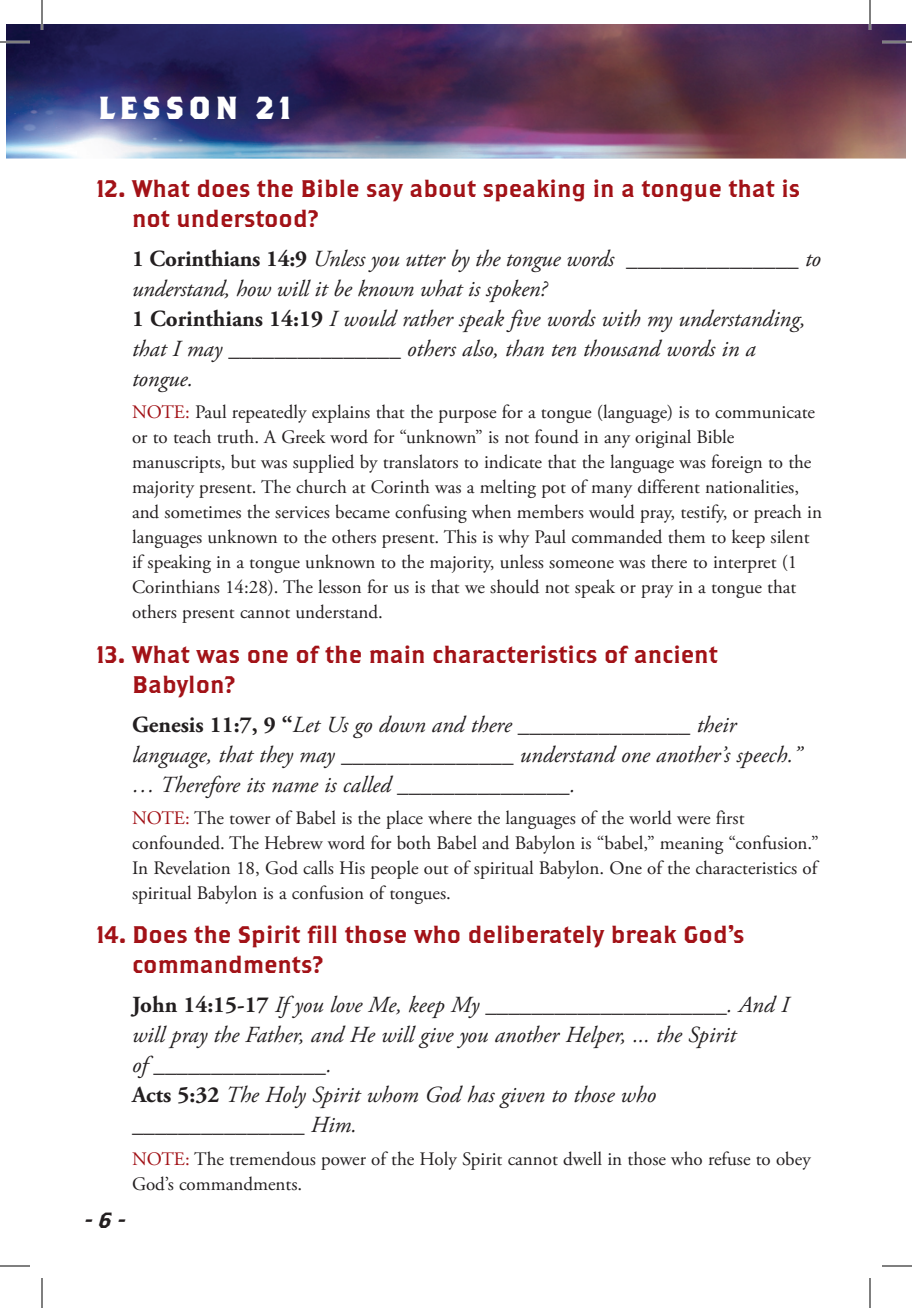
<style>
.page{position:relative;width:912px;height:1308px;background:#fff}
.page>*{position:absolute;margin:0;border:0;box-sizing:border-box;transform-origin:0 0}
.t1{font:700 31.8px "Brothers OT";letter-spacing:.15em;color:#fff}
.QUESTION{font:24px/30px "Brothers OT";color:#a21217}
.VERSES{font:italic 23px/30px "Adobe Garamond Pro";color:#231f20}
.t2{font:22px "Brothers OT Super Slant";color:#231f20}
.NOTE{font:19px/25px "Adobe Garamond Pro";color:#231f20}
.s1{font-weight:700;font-style:normal}
.s2{color:#a21217}
</style>
<div class="page">
<img style="left:6px;top:24px;width:900px;height:134px">
<hr style="left:0;top:41px;width:30px;height:2px;background:#fff">
<hr style="left:882px;top:41px;width:30px;height:2px;background:#fff">
<hr style="left:41px;top:0;width:2px;height:30px;background:#fff">
<hr style="left:869px;top:0;width:2px;height:30px;background:#fff">
<hr style="left:0;top:42px;width:30px;height:1px;background:#000">
<hr style="left:882px;top:42px;width:30px;height:1px;background:#000">
<hr style="left:0;top:1266px;width:30px;height:1px;background:#000">
<hr style="left:882px;top:1266px;width:30px;height:1px;background:#000">
<hr style="left:42px;top:0;width:1px;height:30px;background:#000">
<hr style="left:42px;top:1278px;width:1px;height:30px;background:#000">
<hr style="left:870px;top:0;width:1px;height:30px;background:#000">
<hr style="left:870px;top:1278px;width:1px;height:30px;background:#000">
<p class="t1" style="left:98px;top:93px;width:195px">LESSON 21</p>
<p class="QUESTION" style="left:132px;top:175px;width:670px;text-indent:-36px">12. What does the Bible say about speaking in a tongue that is not understood?</p>
<p class="VERSES" style="left:132px;top:245px;width:690px"><span class="s1">1 Corinthians 14:9</span> Unless you utter by the tongue words _______________ to understand, how will it be known what is spoken?</p>
<p class="VERSES" style="left:132px;top:305px;width:675px"><span class="s1">1 Corinthians 14:19</span> I would rather speak five words with my understanding, that I may _______________ others also, than ten thousand words in a tongue.</p>
<p class="NOTE" style="left:132px;top:401px;width:692px"><span class="s2">NOTE:</span> Paul repeatedly explains that the purpose for a tongue (language) is to communicate or to teach truth. A Greek word for “unknown” is not found in any original Bible manuscripts, but was supplied by translators to indicate that the language was foreign to the majority present. The church at Corinth was a melting pot of many different nationalities, and sometimes the services became confusing when members would pray, testify, or preach in languages unknown to the others present. This is why Paul commanded them to keep silent if speaking in a tongue unknown to the majority, unless someone was there to interpret (1<br>Corinthians 14:28). The lesson for us is that we should not speak or pray in a tongue that others present cannot understand.</p>
<p class="QUESTION" style="left:132px;top:641px;width:587px;text-indent:-36px">13. What was one of the main characteristics of ancient<br>Babylon?</p>
<p class="VERSES" style="left:132px;top:710px;width:671px"><span class="s1">Genesis 11:7, 9 “</span>Let Us go down and there _______________ their language, that they may _______________ understand one another’s speech.” … Therefore its name is called _______________.</p>
<p class="NOTE" style="left:132px;top:806px;width:688px"><span class="s2">NOTE:</span> The tower of Babel is the place where the languages of the world were first confounded. The Hebrew word for both Babel and Babylon is “babel,” meaning “confusion.” In Revelation 18, God calls His people out of spiritual Babylon. One of the characteristics of spiritual Babylon is a confusion of tongues.</p>
<p class="QUESTION" style="left:132px;top:921px;width:614px;text-indent:-36px">14. Does the Spirit fill those who deliberately break God’s commandments?</p>
<p class="VERSES" style="left:132px;top:991px;width:658px"><span class="s1">John 14:15-17</span> If you love Me, keep My _____________________. And I will pray the Father, and He will give you another Helper, ... the Spirit<br>of _______________.</p>
<p class="VERSES" style="left:132px;top:1081px;width:526px"><span class="s1">Acts 5:32</span> The Holy Spirit whom God has given to those who _______________ Him.</p>
<p class="NOTE" style="left:132px;top:1147px;width:680px"><span class="s2">NOTE:</span> The tremendous power of the Holy Spirit cannot dwell in those who refuse to obey<br>God’s commandments.</p>
<p class="t2" style="left:85px;top:1210px;width:42px">- 6 -</p>
</div>
